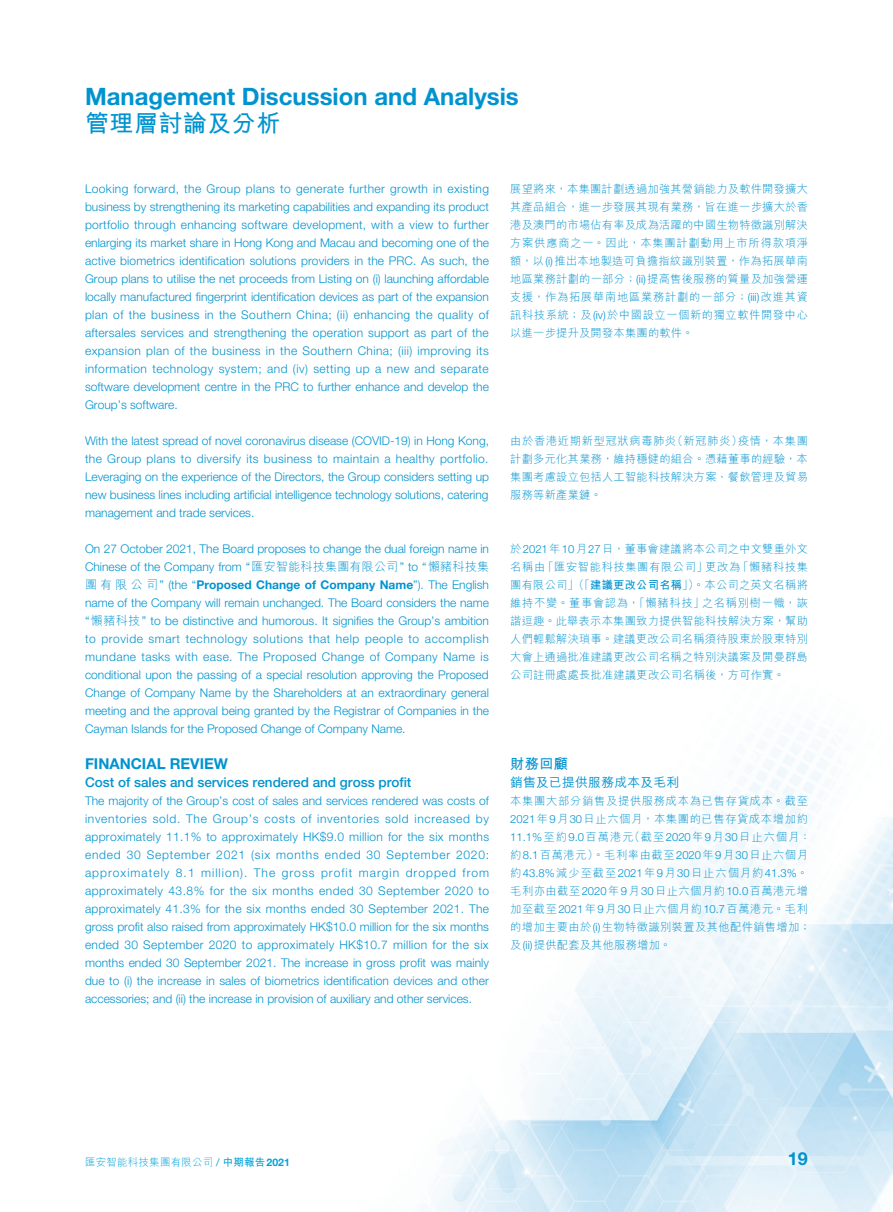
<style>
.page{position:relative;width:893px;height:1212px;background:#fff}
.page>*{position:absolute;margin:0;border:0;box-sizing:border-box;transform-origin:0 0}
.t1{font:700 24px "Helvetica Neue LT Std";color:#0093d0}
.t2{font:700 24px "M Hei HK";letter-spacing:.02em;color:#0093d0}
.t3{font:700 18px "Helvetica Neue LT Std";color:#0093d0}
._01_H1_E{font:700 15px "Helvetica Neue LT Std";color:#0093d0}
._001_H1_C{font:700 14.25px "M Hei HK";color:#0093d0}
._02_H2_E{font:500 13.5px "Helvetica Neue LT Std";color:#0093d0}
._002_H2_C{font:500 12.75px "M Hei HK";letter-spacing:.02em;color:#0093d0}
._00_txt_E{font:300 12px/18px "Helvetica Neue LT Std";color:#0093d0;text-align:justify}
._000_txt_C{font:300 11.25px/18px "M Hei HK";letter-spacing:.035em;color:#0093d0;text-align:justify}
.t4{font:300 10.5px "M Hei HK";letter-spacing:.02em;color:#00a3d9}
.s1{font-family:"M Hei HK"}
.s2{font-weight:700}
.s3{font-family:"Helvetica Neue LT Std"}
.s4{font-family:"Helvetica Neue LT Std";font-weight:400}
.s5{font-family:"Helvetica Neue LT Std";font-weight:700}
</style>
<div class="page">
<img style="left:429px;top:732px;width:464px;height:480px">
<p class="t1" style="left:85px;top:82px;width:435px">Management Discussion and Analysis</p>
<p class="t2" style="left:85px;top:106px;width:197px">管理層討論及分析</p>
<p class="_00_txt_E" style="left:85px;top:179px;width:406px">Looking forward, the Group plans to generate further growth in existing business by strengthening its marketing capabilities and expanding its product portfolio through enhancing software development, with a view to further enlarging its market share in Hong Kong and Macau and becoming one of the active biometrics identification solutions providers in the PRC. As such, the Group plans to utilise the net proceeds from Listing on (i) launching affordable locally manufactured fingerprint identification devices as part of the expansion plan of the business in the Southern China; (ii) enhancing the quality of aftersales services and strengthening the operation support as part of the expansion plan of the business in the Southern China; (iii) improving its information technology system; and (iv) setting up a new and separate software development centre in the PRC to further enhance and develop the Group’s software.</p>
<p class="_00_txt_E" style="left:85px;top:431px;width:405px">With the latest spread of novel coronavirus disease (COVID-19) in Hong Kong, the Group plans to diversify its business to maintain a healthy portfolio.<br>Leveraging on the experience of the Directors, the Group considers setting up new business lines including artificial intelligence technology solutions, catering management and trade services.</p>
<p class="_00_txt_E" style="left:85px;top:539px;width:406px">On 27 October 2021, The Board proposes to change the dual foreign name in Chinese of the Company from “<span class="s1">匯安智能科技集團有限公司</span>” to “<span class="s1">懶豬科技集團有限公司</span>” (the “<span class="s2">Proposed Change of Company Name</span>”). The English name of the Company will remain unchanged. The Board considers the name “<span class="s1">懶豬科技</span>” to be distinctive and humorous. It signifies the Group’s ambition to provide smart technology solutions that help people to accomplish mundane tasks with ease. The Proposed Change of Company Name is conditional upon the passing of a special resolution approving the Proposed Change of Company Name by the Shareholders at an extraordinary general meeting and the approval being granted by the Registrar of Companies in the Cayman Islands for the Proposed Change of Company Name.</p>
<p class="_01_H1_E" style="left:85px;top:754px;width:145px">FINANCIAL REVIEW</p>
<p class="_02_H2_E" style="left:85px;top:774px;width:328px">Cost of sales and services rendered and gross profit</p>
<p class="_00_txt_E" style="left:85px;top:791px;width:406px">The majority of the Group’s cost of sales and services rendered was costs of inventories sold. The Group’s costs of inventories sold increased by approximately 11.1% to approximately HK$9.0 million for the six months ended 30 September 2021 (six months ended 30 September 2020: approximately 8.1 million). The gross profit margin dropped from approximately 43.8% for the six months ended 30 September 2020 to approximately 41.3% for the six months ended 30 September 2021. The gross profit also raised from approximately HK$10.0 million for the six months ended 30 September 2020 to approximately HK$10.7 million for the six months ended 30 September 2021. The increase in gross profit was mainly due to (i) the increase in sales of biometrics identification devices and other accessories; and (ii) the increase in provision of auxiliary and other services.</p>
<p class="_000_txt_C" style="left:510px;top:180px;width:299px">展望將來，本集團計劃透過加強其營銷能力及軟件開發擴大其產品組合，進一步發展其現有業務，旨在進一步擴大於香港及澳門的市場佔有率及成為活躍的中國生物特徵識別解決方案供應商之一。因此，本集團計劃動用上市所得款項淨額，以<span class="s3">(i)</span>推出本地製造可負擔指紋識別裝置，作為拓展華南地區業務計劃的一部分；<span class="s3">(ii)</span>提高售後服務的質量及加強營運支援，作為拓展華南地區業務計劃的一部分；<span class="s3">(iii)</span>改進其資訊科技系統；及<span class="s3">(iv)</span>於中國設立一個新的獨立軟件開發中心以進一步提升及開發本集團的軟件。</p>
<p class="_000_txt_C" style="left:510px;top:432px;width:299px">由於香港近期新型冠狀病毒肺炎（新冠肺炎）疫情，本集團計劃多元化其業務，維持穩健的組合。憑藉董事的經驗，本集團考慮設立包括人工智能科技解決方案、餐飲管理及貿易服務等新產業鏈。</p>
<p class="_000_txt_C" style="left:510px;top:540px;width:299px">於<span class="s3">2021</span>年<span class="s3">10</span>月<span class="s3">27</span>日，董事會建議將本公司之中文雙重外文名稱由「匯安智能科技集團有限公司」更改為「懶豬科技集團有限公司」（「<span class="s2">建議更改公司名稱</span>」）。本公司之英文名稱將維持不變。董事會認為，「懶豬科技」之名稱別樹一幟，詼諧逗趣。此舉表示本集團致力提供智能科技解決方案，幫助人們輕鬆解決瑣事。建議更改公司名稱須待股東於股東特別大會上通過批准建議更改公司名稱之特別決議案及開曼群島公司註冊處處長批准建議更改公司名稱後，方可作實。</p>
<p class="_001_H1_C" style="left:510px;top:753px;width:59px">財務回顧</p>
<p class="_002_H2_C" style="left:510px;top:773px;width:170px">銷售及已提供服務成本及毛利</p>
<p class="_000_txt_C" style="left:510px;top:792px;width:302px;text-align:left">本集團大部分銷售及提供服務成本為已售存貨成本。截至<span class="s3">2021</span>年<span class="s3">9</span>月<span class="s3">30</span>日止六個月，本集團的已售存貨成本增加約<span class="s3">11.1%</span>至約<span class="s3">9.0</span>百萬港元（截至<span class="s3">2020</span>年<span class="s3">9</span>月<span class="s3">30</span>日止六個月：約<span class="s3">8.1</span>百萬港元）。毛利率由截至<span class="s3">2020</span>年<span class="s3">9</span>月<span class="s3">30</span>日止六個月約<span class="s3">43.8%</span>減少至截至<span class="s3">2021</span>年<span class="s3">9</span>月<span class="s3">30</span>日止六個月約<span class="s3">41.3%</span>。毛利亦由截至<span class="s3">2020</span>年<span class="s3">9</span>月<span class="s3">30</span>日止六個月約<span class="s3">10.0</span>百萬港元增加至截至<span class="s3">2021</span>年<span class="s3">9</span>月<span class="s3">30</span>日止六個月約<span class="s3">10.7</span>百萬港元。毛利的增加主要由於<span class="s3">(i)</span>生物特徵識別裝置及其他配件銷售增加；及<span class="s3">(ii)</span>提供配套及其他服務增加。</p>
<p class="t4" style="left:85px;top:1157px;width:206px">匯安智能科技集團有限公司 <span class="s4">/</span> <span class="s2">中期報告</span><span class="s5">2021</span></p>
<p class="t3" style="left:788px;top:1148px;width:22px">19</p>
</div>
